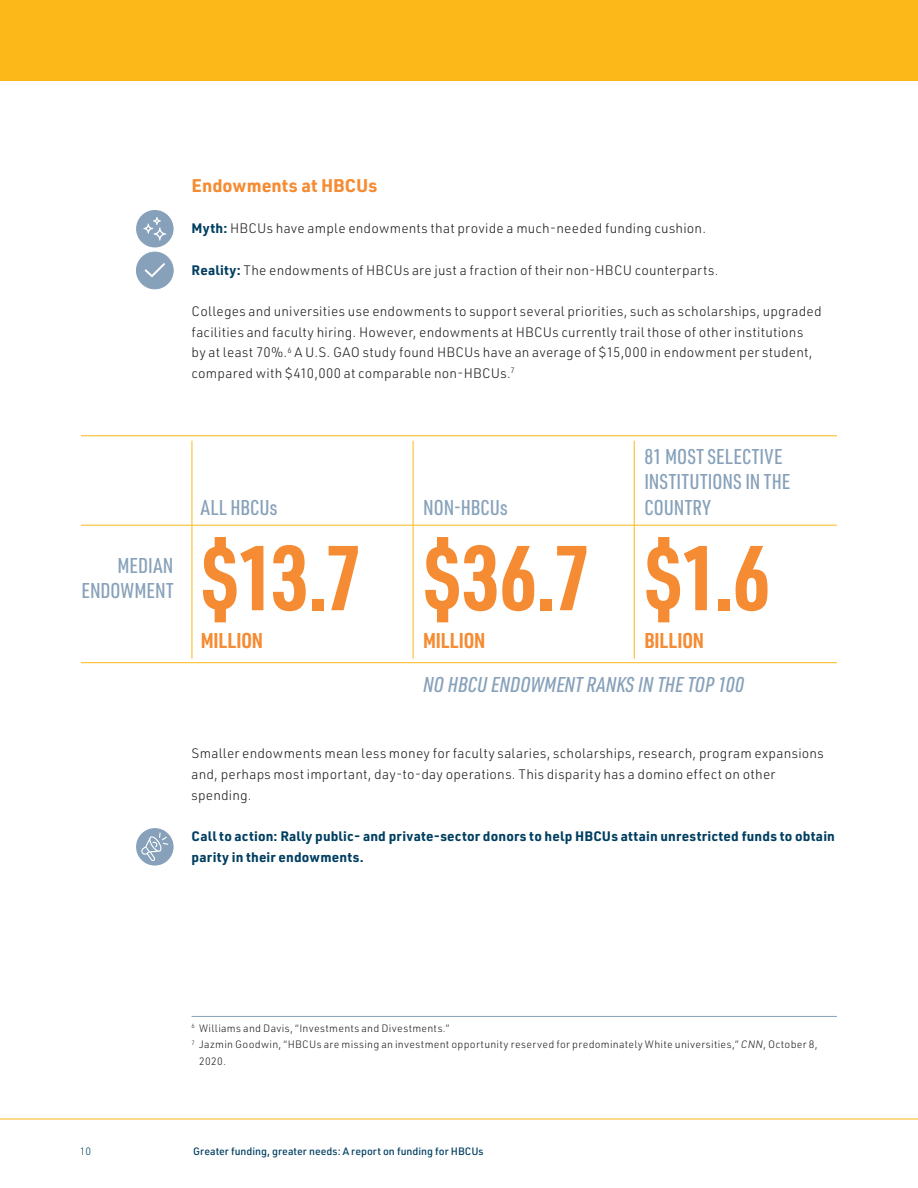
<style>
.page{position:relative;width:918px;height:1188px;background:#fff}
.page>*{position:absolute;margin:0;border:0;box-sizing:border-box;transform-origin:0 0}
.Body_Text{font:700 90px "URWDIN Cond";color:#f58b32}
.Body_Text-2{font:500 21px/25.5px "URWDIN Cond";letter-spacing:.005em;color:#87a1ba;text-align:right}
.Body_Text-3{font:italic 500 21px "URWDIN Cond";letter-spacing:.005em;color:#87a1ba}
.Body_Text-4{font:700 21px "URWDIN Cond";letter-spacing:-.005em;color:#f58b32}
.Body_Text-5{font:700 18px "URWDIN";color:#f58b32}
.Body_Text-6{font:300 13.5px/20.7px "URWDIN";letter-spacing:.015em;color:#231f20}
.Body_Text-7{font:700 13.5px/20.7px "URWDIN";letter-spacing:.015em;color:#003f61}
.Body_Text-8{font:300 10.5px/16.5px "URWDIN";letter-spacing:.025em;color:#231f20}
.t1{font:500 10.5px "URWDIN";color:#003f61}
.t2{font:300 10.5px "URWDIN";color:#003f61}
.s1{font-weight:700;color:#003f61}
.s2{font-style:italic}
</style>
<div class="page">
<hr style="left:0;top:1119px;width:918px;height:1px;background:#fcb818">
<hr style="left:192px;top:1016px;width:645px;height:1px;background:#87a1ba">
<hr style="left:192px;top:441px;width:1px;height:218px;background:#fcb818">
<hr style="left:413px;top:441px;width:1px;height:218px;background:#fcb818">
<hr style="left:81px;top:525px;width:756px;height:1px;background:#fcb818">
<hr style="left:81px;top:662px;width:756px;height:1px;background:#fcb818">
<hr style="left:81px;top:435px;width:756px;height:1px;background:#fcb818">
<hr style="left:634px;top:441px;width:1px;height:218px;background:#fcb818">
<div style="left:136px;top:828px;width:38px;height:38px;background:#87a1ba;border-radius:50%"></div>
<svg style="left:141px;top:833px;width:27px;height:29px"></svg>
<div style="left:136px;top:210px;width:38px;height:37px;background:#87a1ba;border-radius:50%"></div>
<svg style="left:143px;top:217px;width:23px;height:24px"></svg>
<svg style="left:136px;top:251px;width:38px;height:39px"></svg>
<div style="left:0;top:0;width:918px;height:81px;background:#fcb818"></div>
<p class="Body_Text-5" style="left:192px;top:173px;width:187px">Endowments at HBCUs</p>
<p class="Body_Text-6" style="left:192px;top:218px;width:516px"><span class="s1">Myth:</span> HBCUs have ample endowments that provide a much-needed funding cushion.</p>
<p class="Body_Text-6" style="left:192px;top:259px;width:528px"><span class="s1">Reality:</span> The endowments of HBCUs are just a fraction of their non-HBCU counterparts.</p>
<p class="Body_Text-6" style="left:192px;top:300px;width:632px">Colleges and universities use endowments to support several priorities, such as scholarships, upgraded facilities and faculty hiring. However, endowments at HBCUs currently trail those of other institutions<br>by at least 70%.<sup>6</sup> A U.S. GAO study found HBCUs have an average of $15,000 in endowment per student, compared with $410,000 at comparable non-HBCUs.<sup>7</sup></p>
<p class="Body_Text-2" style="left:81px;top:552px;width:94px">MEDIAN<br>ENDOWMENT</p>
<p class="Body_Text-2" style="left:201px;top:494px;width:78px">ALL HBCUs</p>
<p class="Body_Text-2" style="left:423px;top:494px;width:86px">NON-HBCUs</p>
<p class="Body_Text-2" style="left:644px;top:443px;width:147px;text-align:left">81 MOST SELECTIVE<br>INSTITUTIONS IN THE<br>COUNTRY</p>
<p class="Body_Text" style="left:201px;top:517px;width:164px">$13.7</p>
<p class="Body_Text" style="left:423px;top:517px;width:170px">$36.7</p>
<p class="Body_Text" style="left:644px;top:517px;width:128px">$1.6</p>
<p class="Body_Text-4" style="left:201px;top:626px;width:64px">MILLION</p>
<p class="Body_Text-4" style="left:423px;top:626px;width:64px">MILLION</p>
<p class="Body_Text-4" style="left:644px;top:626px;width:61px">BILLION</p>
<p class="Body_Text-3" style="left:423px;top:670px;width:322px">NO HBCU ENDOWMENT RANKS IN THE TOP 100</p>
<p class="Body_Text-6" style="left:192px;top:743px;width:634px">Smaller endowments mean less money for faculty salaries, scholarships, research, program expansions and, perhaps most important, day-to-day operations. This disparity has a domino effect on other spending.</p>
<p class="Body_Text-7" style="left:192px;top:825px;width:645px">Call to action: Rally public- and private-sector donors to help HBCUs attain unrestricted funds to obtain parity in their endowments.</p>
<p class="Body_Text-8" style="left:192px;top:1020px;width:260px"><sup>6</sup> Williams and Davis, “Investments and Divestments.”</p>
<p class="Body_Text-8" style="left:199px;top:1036px;width:620px;text-indent:-8px"><sup>7</sup> Jazmin Goodwin, “HBCUs are missing an investment opportunity reserved for predominately White universities,” <span class="s2">CNN</span>, October 8,<br>2020.</p>
<p class="t2" style="left:80px;top:1144px;width:13px">10</p>
<p class="t1" style="left:193px;top:1144px;width:292px">Greater funding, greater needs: A report on funding for HBCUs</p>
</div>
